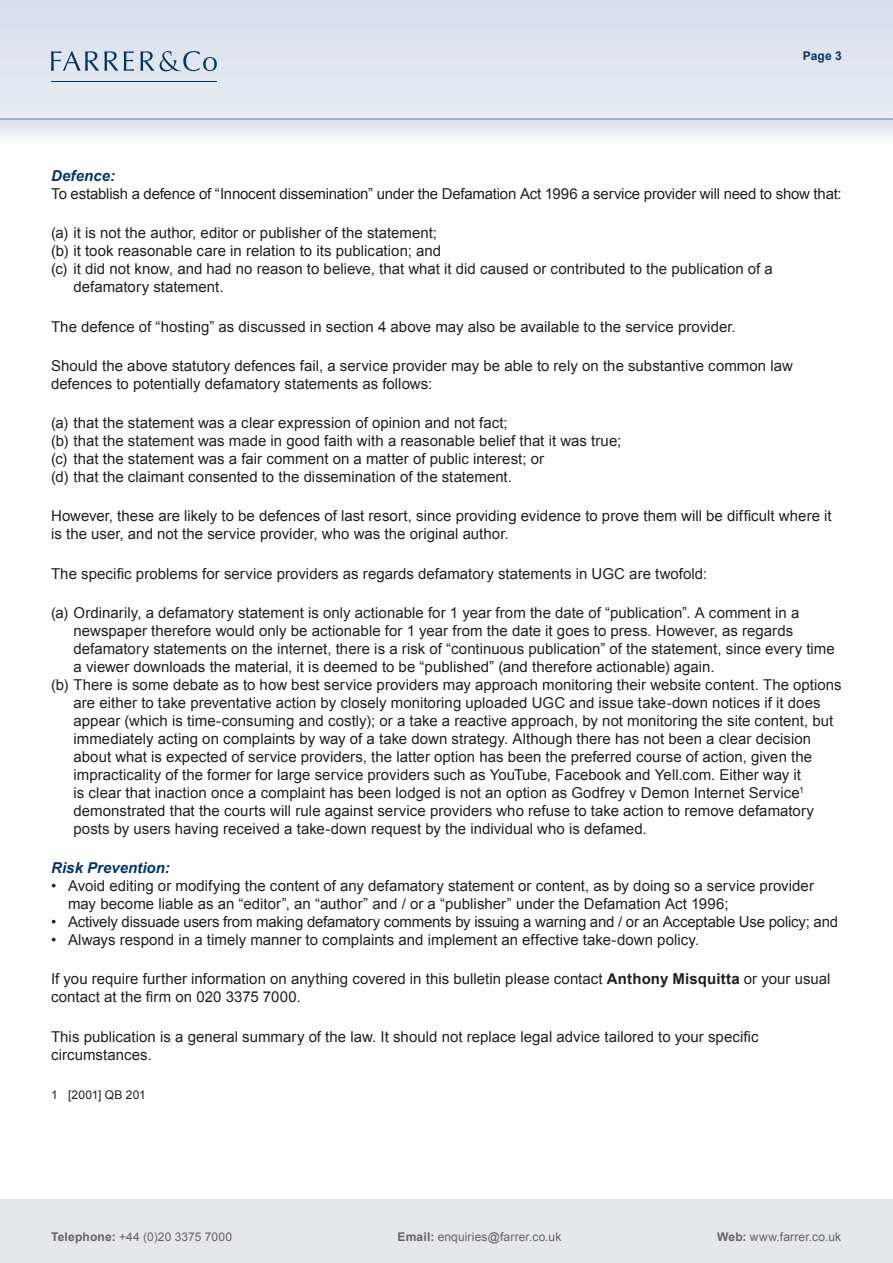
<style>
.page{position:relative;width:893px;height:1263px;background:#fff}
.page>*{position:absolute;margin:0;border:0;box-sizing:border-box;transform-origin:0 0}
._03__Main_text{font:15px/18px "Arial";letter-spacing:.005em;color:#231f20}
._07__Bullet_text{font:15px/18px "Arial";color:#231f20}
._03__Main_text-2{font:15px "Arial";letter-spacing:-.015em;color:#231f20}
._07A__Last_Bullet_te{font:15px "Arial";letter-spacing:.005em;color:#231f20}
._05__Subhead_2{font:italic 700 15px "Arial";letter-spacing:.005em;color:#003667}
.t1{font:12px "Arial";letter-spacing:.01em;color:#636366}
._08__Notes{font:12px "Arial";letter-spacing:.015em;color:#231f20}
.t2{font:700 12px "Arial";color:#003667}
.s1{font-weight:700}
</style>
<div class="page">
<div style="left:0;top:0;width:893px;height:119px;background:#e1e4ee"></div>
<svg style="left:0;top:120px;width:893px;height:16px;background:#e4e9f1"></svg>
<hr style="left:0;top:119px;width:893px;height:1px;background:#6180a7">
<svg style="left:51px;top:51px;width:83px;height:20px"></svg>
<svg style="left:140px;top:51px;width:77px;height:20px"></svg>
<hr style="left:51px;top:81px;width:166px;height:1px;background:#003667">
<div style="left:0;top:1199px;width:893px;height:64px;background:#e6e7e9"></div>
<p class="t2" style="left:803px;top:49px;width:41px">Page 3</p>
<p class="_05__Subhead_2" style="left:51px;top:167px;width:66px">Defence:</p>
<p class="_03__Main_text-2" style="left:51px;top:185px;width:792px">To establish a defence of “Innocent dissemination” under the Defamation Act 1996 a service provider will need to show that:</p>
<p class="_03__Main_text" style="left:51px;top:224px;width:388px">(a) it is not the author, editor or publisher of the statement;</p>
<p class="_03__Main_text" style="left:51px;top:242px;width:392px">(b) it took reasonable care in relation to its publication; and</p>
<p class="_03__Main_text" style="left:74px;top:260px;width:701px;text-indent:-22px">(c) it did not know, and had no reason to believe, that what it did caused or contributed to the publication of a defamatory statement.</p>
<p class="_03__Main_text" style="left:51px;top:317px;width:686px">The defence of “hosting” as discussed in section 4 above may also be available to the service provider.</p>
<p class="_03__Main_text" style="left:51px;top:357px;width:743px">Should the above statutory defences fail, a service provider may be able to rely on the substantive common law defences to potentially defamatory statements as follows:</p>
<p class="_03__Main_text" style="left:51px;top:414px;width:458px">(a) that the statement was a clear expression of opinion and not fact;</p>
<p class="_03__Main_text" style="left:51px;top:432px;width:572px">(b) that the statement was made in good faith with a reasonable belief that it was true;</p>
<p class="_03__Main_text" style="left:51px;top:450px;width:495px">(c) that the statement was a fair comment on a matter of public interest; or</p>
<p class="_03__Main_text" style="left:51px;top:468px;width:462px">(d) that the claimant consented to the dissemination of the statement.</p>
<p class="_03__Main_text" style="left:51px;top:507px;width:782px">However, these are likely to be defences of last resort, since providing evidence to prove them will be difficult where it is the user, and not the service provider, who was the original author.</p>
<p class="_03__Main_text" style="left:51px;top:564px;width:658px">The specific problems for service providers as regards defamatory statements in UGC are twofold:</p>
<p class="_03__Main_text" style="left:74px;top:604px;width:763px;text-indent:-22px">(a) Ordinarily, a defamatory statement is only actionable for 1 year from the date of “publication”. A comment in a newspaper therefore would only be actionable for 1 year from the date it goes to press. However, as regards defamatory statements on the internet, there is a risk of “continuous publication” of the statement, since every time a viewer downloads the material, it is deemed to be “published” (and therefore actionable) again.</p>
<p class="_03__Main_text" style="left:74px;top:676px;width:770px;text-indent:-22px">(b) There is some debate as to how best service providers may approach monitoring their website content. The options are either to take preventative action by closely monitoring uploaded UGC and issue take-down notices if it does appear (which is time-consuming and costly); or a take a reactive approach, by not monitoring the site content, but immediately acting on complaints by way of a take down strategy. Although there has not been a clear decision about what is expected of service providers, the latter option has been the preferred course of action, given the impracticality of the former for large service providers such as YouTube, Facebook and Yell.com. Either way it<br>is clear that inaction once a complaint has been lodged is not an option as Godfrey v Demon Internet Service<sup>1 </sup>demonstrated that the courts will rule against service providers who refuse to take action to remove defamatory posts by users having received a take-down request by the individual who is defamed.</p>
<p class="_05__Subhead_2" style="left:51px;top:859px;width:120px">Risk Prevention:</p>
<p class="_07__Bullet_text" style="left:68px;top:877px;width:747px;text-indent:-17px">• Avoid editing or modifying the content of any defamatory statement or content, as by doing so a service provider may become liable as an “editor”, an “author” and / or a “publisher” under the Defamation Act 1996;</p>
<p class="_07__Bullet_text" style="left:51px;top:913px;width:789px">• Actively dissuade users from making defamatory comments by issuing a warning and / or an Acceptable Use policy; and</p>
<p class="_07A__Last_Bullet_te" style="left:51px;top:931px;width:650px">• Always respond in a timely manner to complaints and implement an effective take-down policy.</p>
<p class="_03__Main_text" style="left:51px;top:970px;width:781px">If you require further information on anything covered in this bulletin please contact <span class="s1">Anthony Misquitta</span> or your usual contact at the firm on 020 3375 7000.</p>
<p class="_03__Main_text" style="left:51px;top:1027px;width:709px">This publication is a general summary of the law. It should not replace legal advice tailored to your specific circumstances.</p>
<p class="_08__Notes" style="left:51px;top:1088px;width:96px">1 [2001] QB 201</p>
<p class="t1" style="left:51px;top:1230px;width:183px"><span class="s1">Telephone:</span> +44 (0)20 3375 7000</p>
<p class="t1" style="left:398px;top:1230px;width:165px"><span class="s1">Email:</span> enquiries@farrer.co.uk</p>
<p class="t1" style="left:717px;top:1230px;width:126px"><span class="s1">Web:</span> www.farrer.co.uk</p>
</div>
